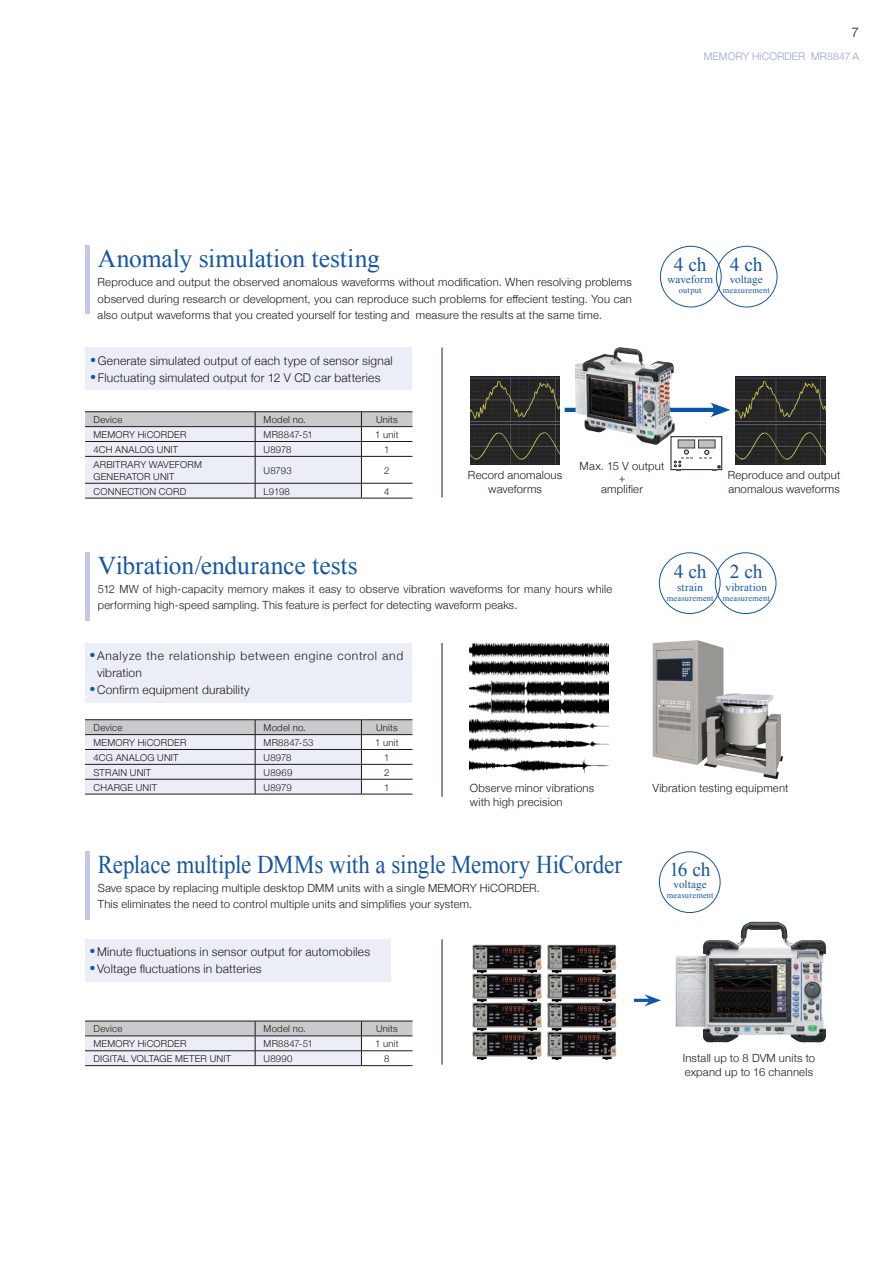
<style>
.page{position:relative;width:893px;height:1263px;background:#fff}
.page>*{position:absolute;margin:0;border:0;box-sizing:border-box;transform-origin:0 0}
.t1{font:25.5px "Times New Roman";letter-spacing:-.005em;color:#1456a6}
.t2{font:25.5px "Times New Roman";letter-spacing:-.005em;color:#1456a6;scale:.9 1}
.t3{font:19.5px "Times New Roman";letter-spacing:-.015em;color:#1456a6}
.t4{font:300 13.5px "Helvetica Neue";color:#231916}
.t5{font:300 12px "Helvetica Neue";letter-spacing:.015em;color:#231916}
.t6{font:300 12px/17px "Helvetica Neue";letter-spacing:.06em;color:#231916}
.t7{font:300 11.25px/16.5px "Helvetica Neue";letter-spacing:.015em;color:#231916}
.t8{font:11.1px "Times New Roman";letter-spacing:.01em;color:#1456a6}
.t9{font:300 10.5px "Helvetica Neue";letter-spacing:.02em;color:#99a3d2}
.t10{font:300 9.6px/12px "Helvetica Neue";letter-spacing:.02em;color:#231916}
.t11{font:8.4px "Times New Roman";letter-spacing:.025em;color:#1456a6}
</style>
<div class="page">
<hr style="left:442px;top:348px;width:1px;height:149px;background:#231916">
<img style="left:470px;top:376px;width:90px;height:88px">
<img style="left:736px;top:376px;width:89px;height:88px">
<hr style="left:565px;top:408px;width:153px;height:4px;background:#0756a6">
<svg style="left:710px;top:403px;width:20px;height:14px"></svg>
<svg style="left:677px;top:439px;width:43px;height:27px"></svg>
<div style="left:671px;top:436px;width:51px;height:34px;border:1px solid #231916"></div>
<div style="left:678px;top:440px;width:17px;height:8px;background:#bfc0c1;border:1px solid #3f3b3a"></div>
<svg style="left:674px;top:450px;width:19px;height:21px"></svg>
<svg style="left:712px;top:466px;width:8px;height:5px"></svg>
<div style="left:698px;top:440px;width:17px;height:8px;background:#bfc0c1"></div>
<svg style="left:699px;top:450px;width:13px;height:9px"></svg>
<img style="left:575px;top:347px;width:100px;height:98px">
<div style="left:85px;top:348px;width:327px;height:42px;background:#eceef7"></div>
<hr style="left:85px;top:411px;width:170px;height:1px;background:#231916">
<hr style="left:255px;top:411px;width:106px;height:1px;background:#231916">
<hr style="left:361px;top:411px;width:51px;height:1px;background:#231916">
<svg style="left:85px;top:412px;width:327px;height:86px;background:#dcdde3"></svg>
<hr style="left:85px;top:498px;width:170px;height:1px;background:#231916">
<hr style="left:255px;top:498px;width:106px;height:1px;background:#231916">
<hr style="left:361px;top:498px;width:51px;height:1px;background:#231916">
<div style="left:716px;top:246px;width:61px;height:61px;border:1px solid #1456a6;border-radius:50%"></div>
<div style="left:660px;top:246px;width:61px;height:61px;border:1px solid #1456a6;border-radius:50%"></div>
<hr style="left:85px;top:246px;width:4px;height:68px;background:#c3c8e5">
<img style="left:470px;top:643px;width:139px;height:130px">
<img style="left:652px;top:640px;width:131px;height:139px">
<hr style="left:442px;top:643px;width:1px;height:154px;background:#231916">
<div style="left:85px;top:643px;width:327px;height:59px;background:#eceef7"></div>
<div style="left:715px;top:552px;width:61px;height:62px;border:1px solid #1456a6;border-radius:50%"></div>
<div style="left:659px;top:552px;width:61px;height:62px;border:1px solid #1456a6;border-radius:50%"></div>
<hr style="left:85px;top:719px;width:170px;height:1px;background:#231916">
<hr style="left:255px;top:719px;width:106px;height:1px;background:#231916">
<hr style="left:361px;top:719px;width:51px;height:1px;background:#231916">
<svg style="left:85px;top:720px;width:327px;height:74px;background:#d9dadf"></svg>
<hr style="left:85px;top:794px;width:170px;height:1px;background:#231916">
<hr style="left:255px;top:794px;width:106px;height:1px;background:#231916">
<hr style="left:361px;top:794px;width:51px;height:1px;background:#231916">
<hr style="left:85px;top:552px;width:4px;height:68px;background:#c3c8e5">
<hr style="left:442px;top:939px;width:1px;height:125px;background:#231916">
<hr style="left:634px;top:999px;width:16px;height:3px;background:#1456a6">
<svg style="left:644px;top:994px;width:17px;height:12px"></svg>
<img style="left:547px;top:944px;width:69px;height:116px">
<img style="left:472px;top:944px;width:70px;height:116px">
<img style="left:676px;top:922px;width:150px;height:120px">
<div style="left:85px;top:939px;width:305px;height:43px;background:#eceef7"></div>
<div style="left:659px;top:851px;width:61px;height:62px;border:1px solid #1456a6;border-radius:50%"></div>
<svg style="left:85px;top:1021px;width:327px;height:44px;background:#d5d6db"></svg>
<hr style="left:85px;top:1065px;width:170px;height:1px;background:#231916">
<hr style="left:255px;top:1065px;width:106px;height:1px;background:#231916">
<hr style="left:361px;top:1065px;width:51px;height:1px;background:#231916">
<hr style="left:85px;top:851px;width:4px;height:68px;background:#c3c8e5">
<p class="t4" style="left:851px;top:21px;width:9px">7</p>
<p class="t9" style="left:704px;top:48px;width:157px">MEMORY HiCORDER MR8847 A</p>
<h1 class="t1" style="left:98px;top:241px;width:284px">Anomaly simulation testing</h1>
<h2 class="t3" style="left:730px;top:251px;width:34px">4 ch</h2>
<p class="t8" style="left:730px;top:272px;width:35px">voltage</p>
<p class="t11" style="left:723px;top:284px;width:48px">measurement</p>
<h2 class="t3" style="left:674px;top:251px;width:34px">4 ch</h2>
<p class="t8" style="left:667px;top:272px;width:47px">waveform</p>
<p class="t11" style="left:679px;top:284px;width:24px">output</p>
<p class="t7" style="left:98px;top:273px;width:536px;text-align:justify">Reproduce and output the observed anomalous waveforms without modification. When resolving problems observed during research or development, you can reproduce such problems for effecient testing. You can also output waveforms that you created yourself for testing and measure the results at the same time.</p>
<p class="t5" style="left:91px;top:351px;width:303px"><sup>●</sup> Generate simulated output of each type of sensor signal</p>
<p class="t5" style="left:91px;top:368px;width:291px"><sup>●</sup> Fluctuating simulated output for 12 V CD car batteries</p>
<p class="t10" style="left:94px;top:413px;width:30px">Device</p>
<p class="t10" style="left:264px;top:413px;width:44px">Model no.</p>
<p class="t10" style="left:376px;top:413px;width:23px">Units</p>
<p class="t10" style="left:94px;top:428px;width:94px">MEMORY HiCORDER</p>
<p class="t10" style="left:264px;top:428px;width:51px">MR8847-51</p>
<p class="t10" style="left:375px;top:428px;width:25px">1 unit</p>
<p class="t10" style="left:94px;top:443px;width:86px">4CH ANALOG UNIT</p>
<p class="t10" style="left:264px;top:443px;width:29px">U8978</p>
<p class="t10" style="left:384px;top:443px;width:7px">1</p>
<p class="t10" style="left:94px;top:458px;width:110px">ARBITRARY WAVEFORM<br>GENERATOR UNIT</p>
<p class="t10" style="left:264px;top:464px;width:30px">U8793</p>
<p class="t10" style="left:384px;top:464px;width:7px">2</p>
<p class="t10" style="left:94px;top:484px;width:94px">CONNECTION CORD</p>
<p class="t10" style="left:264px;top:484px;width:28px">L9198</p>
<p class="t10" style="left:384px;top:484px;width:7px">4</p>
<p class="t7" style="left:580px;top:459px;width:86px;line-height:11.7px;text-align:center">Max. 15 V output +<br>amplifier</p>
<p class="t7" style="left:468px;top:468px;width:96px;line-height:13.8px;text-align:center">Record anomalous waveforms</p>
<p class="t7" style="left:728px;top:468px;width:114px;line-height:13.8px">Reproduce and output anomalous waveforms</p>
<h1 class="t1" style="left:98px;top:548px;width:261px">Vibration/endurance tests</h1>
<p class="t7" style="left:98px;top:580px;width:516px">512 MW of high-capacity memory makes it easy to observe vibration waveforms for many hours while performing high-speed sampling. This feature is perfect for detecting waveform peaks.</p>
<p class="t6" style="left:97px;top:646px;width:308px;text-indent:-7px"><sup>●</sup> Analyze the relationship between engine control and vibration</p>
<p class="t5" style="left:90px;top:680px;width:161px"><sup>●</sup> Confirm equipment durability</p>
<h2 class="t3" style="left:674px;top:559px;width:34px">4 ch</h2>
<p class="t8" style="left:677px;top:579px;width:28px">strain</p>
<p class="t11" style="left:667px;top:592px;width:48px">measurement</p>
<h2 class="t3" style="left:730px;top:559px;width:34px">2 ch</h2>
<p class="t8" style="left:725px;top:579px;width:43px">vibration</p>
<p class="t11" style="left:723px;top:592px;width:48px">measurement</p>
<p class="t10" style="left:94px;top:721px;width:30px">Device</p>
<p class="t10" style="left:264px;top:721px;width:44px">Model no.</p>
<p class="t10" style="left:376px;top:721px;width:23px">Units</p>
<p class="t10" style="left:94px;top:736px;width:94px">MEMORY HiCORDER</p>
<p class="t10" style="left:264px;top:736px;width:51px">MR8847-53</p>
<p class="t10" style="left:375px;top:736px;width:25px">1 unit</p>
<p class="t10" style="left:94px;top:751px;width:87px">4CG ANALOG UNIT</p>
<p class="t10" style="left:264px;top:751px;width:29px">U8978</p>
<p class="t10" style="left:384px;top:751px;width:7px">1</p>
<p class="t10" style="left:94px;top:766px;width:59px">STRAIN UNIT</p>
<p class="t10" style="left:264px;top:766px;width:30px">U8969</p>
<p class="t10" style="left:384px;top:766px;width:7px">2</p>
<p class="t10" style="left:94px;top:780px;width:65px">CHARGE UNIT</p>
<p class="t10" style="left:264px;top:780px;width:30px">U8979</p>
<p class="t10" style="left:384px;top:780px;width:7px">1</p>
<p class="t7" style="left:470px;top:781px;width:126px;line-height:13.8px">Observe minor vibrations with high precision</p>
<p class="t7" style="left:652px;top:779px;width:138px">Vibration testing equipment</p>
<h1 class="t2" style="left:98px;top:847px;width:584px">Replace multiple DMMs with a single Memory HiCorder</h1>
<p class="t7" style="left:98px;top:879px;width:443px">Save space by replacing multiple desktop DMM units with a single MEMORY HiCORDER.<br>This eliminates the need to control multiple units and simplifies your system.</p>
<p class="t5" style="left:90px;top:942px;width:281px"><sup>●</sup> Minute fluctuations in sensor output for automobiles</p>
<p class="t5" style="left:90px;top:959px;width:173px"><sup>●</sup> Voltage fluctuations in batteries</p>
<p class="t10" style="left:94px;top:1022px;width:30px">Device</p>
<p class="t10" style="left:264px;top:1022px;width:44px">Model no.</p>
<p class="t10" style="left:376px;top:1022px;width:23px">Units</p>
<p class="t10" style="left:94px;top:1037px;width:94px">MEMORY HiCORDER</p>
<p class="t10" style="left:264px;top:1037px;width:51px">MR8847-51</p>
<p class="t10" style="left:375px;top:1037px;width:25px">1 unit</p>
<p class="t10" style="left:94px;top:1052px;width:139px">DIGITAL VOLTAGE METER UNIT</p>
<p class="t10" style="left:264px;top:1052px;width:30px">U8990</p>
<p class="t10" style="left:384px;top:1052px;width:7px">8</p>
<h2 class="t3" style="left:670px;top:856px;width:43px">16 ch</h2>
<p class="t8" style="left:674px;top:877px;width:35px">voltage</p>
<p class="t11" style="left:667px;top:890px;width:48px">measurement</p>
<p class="t7" style="left:683px;top:1050px;width:134px;line-height:13.8px">Install up to 8 DVM units to expand up to 16 channels</p>
</div>
